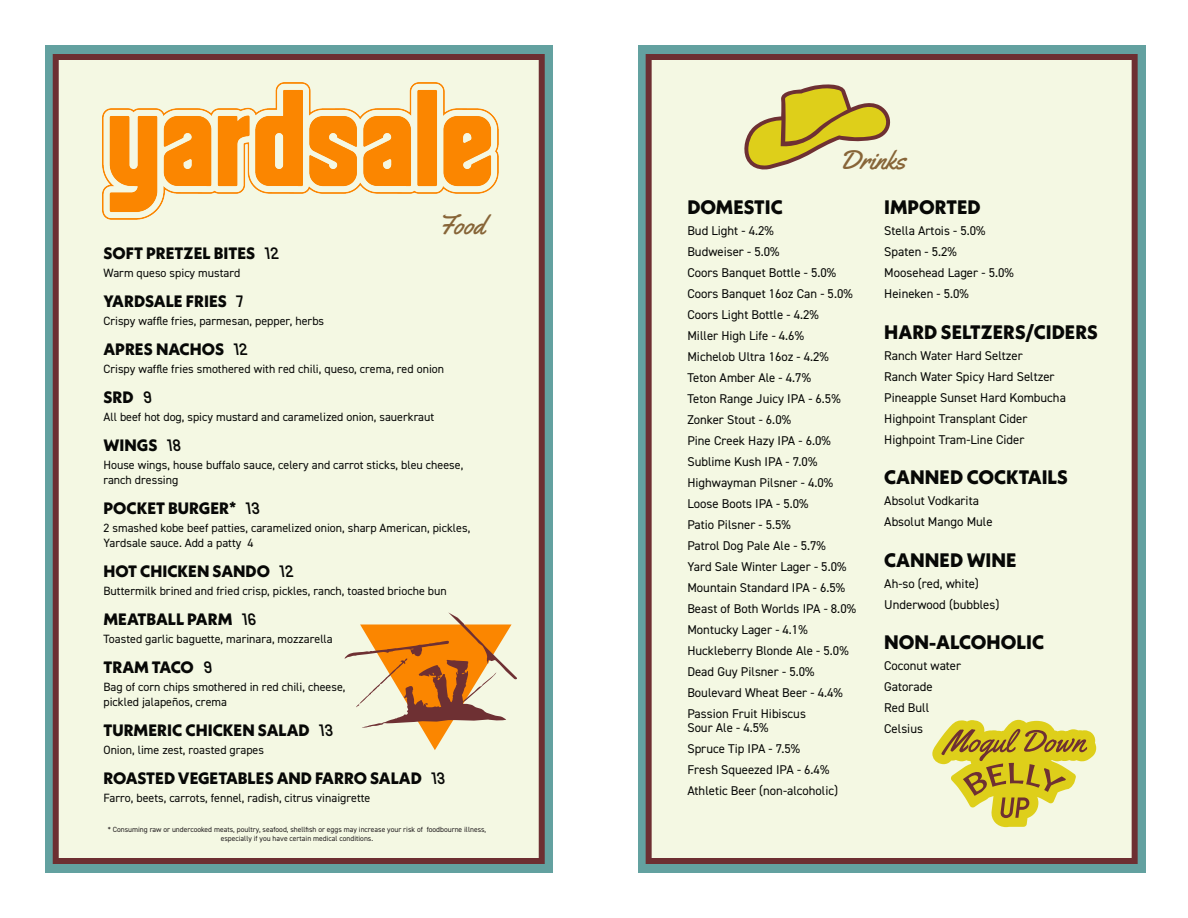
<style>
.page{position:relative;width:1188px;height:918px;background:#fff}
.page>*{position:absolute;margin:0;border:0;box-sizing:border-box;transform-origin:0 0}
.t1{font:27px "Yellowtail";color:#876538}
.t2{font:800 19.5px "Neue Kabel";color:#070806}
.t3{font:800 16.5px "Neue Kabel";color:#070806}
.t4{font:12.75px "DIN2014";color:#070806}
.t5{font:12px "DIN2014";color:#070806}
.t6{font:7.5px "DIN2014";color:#231f20}
.s1{font-family:"Ladislav Semibold Reversed";font-weight:400}
</style>
<div class="page">
<div style="left:45px;top:45px;width:508px;height:828px;background:#63a1a0"></div>
<div style="left:53px;top:54px;width:492px;height:810px;background:#f4f8e3;border:6px solid #6d2f32"></div>
<svg style="left:344px;top:612px;width:173px;height:138px"></svg>
<img style="left:102px;top:83px;width:396px;height:136px">
<div style="left:638px;top:45px;width:507px;height:828px;background:#63a1a0"></div>
<div style="left:646px;top:54px;width:492px;height:810px;background:#f4f8e3;border:6px solid #6d2f32"></div>
<svg style="left:744px;top:84px;width:147px;height:86px"></svg>
<svg style="left:932px;top:720px;width:164px;height:107px"></svg>
<p class="t1" style="left:438px;top:208px;width:48px">Food</p>
<p class="t3" style="left:103px;top:243px;width:176px">SOFT PRETZEL BITES <span class="s1">12</span></p>
<p class="t5" style="left:103px;top:265px;width:138px">Warm queso spicy mustard</p>
<p class="t3" style="left:103px;top:291px;width:142px">YARDSALE FRIES <span class="s1">7</span></p>
<p class="t5" style="left:103px;top:313px;width:222px">Crispy waffle fries, parmesan, pepper, herbs</p>
<p class="t3" style="left:103px;top:339px;width:145px">APRES NACHOS <span class="s1">12</span></p>
<p class="t5" style="left:103px;top:361px;width:342px">Crispy waffle fries smothered with red chili, queso, crema, red onion</p>
<p class="t3" style="left:103px;top:387px;width:50px">SRD <span class="s1">9</span></p>
<p class="t5" style="left:103px;top:409px;width:332px">All beef hot dog, spicy mustard and caramelized onion, sauerkraut</p>
<p class="t3" style="left:103px;top:435px;width:79px">WINGS <span class="s1">18</span></p>
<p class="t5" style="left:103px;top:457px;width:361px">House wings, house buffalo sauce, celery and carrot sticks, bleu cheese,</p>
<p class="t5" style="left:103px;top:472px;width:76px">ranch dressing</p>
<p class="t3" style="left:103px;top:498px;width:158px">POCKET BURGER* <span class="s1">13</span></p>
<p class="t5" style="left:103px;top:520px;width:368px">2 smashed kobe beef patties, caramelized onion, sharp American, pickles,</p>
<p class="t5" style="left:103px;top:535px;width:151px">Yardsale sauce. Add a patty 4</p>
<p class="t3" style="left:103px;top:561px;width:191px">HOT CHICKEN SANDO <span class="s1">12</span></p>
<p class="t5" style="left:103px;top:583px;width:345px">Buttermilk brined and fried crisp, pickles, ranch, toasted brioche bun</p>
<p class="t3" style="left:103px;top:609px;width:154px">MEATBALL PARM <span class="s1">16</span></p>
<p class="t5" style="left:103px;top:631px;width:231px">Toasted garlic baguette, marinara, mozzarella</p>
<p class="t3" style="left:103px;top:657px;width:110px">TRAM TACO <span class="s1">9</span></p>
<p class="t5" style="left:103px;top:679px;width:244px">Bag of corn chips smothered in red chili, cheese,</p>
<p class="t5" style="left:103px;top:694px;width:125px">pickled jalapeños, crema</p>
<p class="t3" style="left:103px;top:720px;width:231px">TURMERIC CHICKEN SALAD <span class="s1">13</span></p>
<p class="t5" style="left:103px;top:742px;width:162px">Onion, lime zest, roasted grapes</p>
<p class="t3" style="left:103px;top:768px;width:343px">ROASTED VEGETABLES AND FARRO SALAD <span class="s1">13</span></p>
<p class="t5" style="left:103px;top:790px;width:269px">Farro, beets, carrots, fennel, radish, citrus vinaigrette</p>
<p class="t6" style="left:108px;top:825px;width:380px">* Consuming raw or undercooked meats, poultry, seafood, shellfish or eggs may increase your risk of foodbourne illness,</p>
<p class="t6" style="left:221px;top:834px;width:154px">especially if you have certain medical conditions.</p>
<p class="t1" style="left:839px;top:143px;width:68px">Drinks</p>
<p class="t2" style="left:687px;top:195px;width:97px">DOMESTIC</p>
<p class="t4" style="left:687px;top:223px;width:88px">Bud Light - 4.2%</p>
<p class="t4" style="left:687px;top:244px;width:93px">Budweiser - 5.0%</p>
<p class="t4" style="left:687px;top:265px;width:150px">Coors Banquet Bottle - 5.0%</p>
<p class="t4" style="left:687px;top:286px;width:167px">Coors Banquet 16oz Can - 5.0%</p>
<p class="t4" style="left:687px;top:307px;width:133px">Coors Light Bottle - 4.2%</p>
<p class="t4" style="left:687px;top:328px;width:118px">Miller High Life - 4.6%</p>
<p class="t4" style="left:687px;top:349px;width:143px">Michelob Ultra 16oz - 4.2%</p>
<p class="t4" style="left:687px;top:370px;width:125px">Teton Amber Ale - 4.7%</p>
<p class="t4" style="left:687px;top:391px;width:155px">Teton Range Juicy IPA - 6.5%</p>
<p class="t4" style="left:687px;top:412px;width:105px">Zonker Stout - 6.0%</p>
<p class="t4" style="left:687px;top:433px;width:145px">Pine Creek Hazy IPA - 6.0%</p>
<p class="t4" style="left:687px;top:454px;width:131px">Sublime Kush IPA - 7.0%</p>
<p class="t4" style="left:687px;top:475px;width:147px">Highwayman Pilsner - 4.0%</p>
<p class="t4" style="left:687px;top:496px;width:123px">Loose Boots IPA - 5.0%</p>
<p class="t4" style="left:687px;top:517px;width:105px">Patio Pilsner - 5.5%</p>
<p class="t4" style="left:687px;top:538px;width:140px">Patrol Dog Pale Ale - 5.7%</p>
<p class="t4" style="left:687px;top:559px;width:160px">Yard Sale Winter Lager - 5.0%</p>
<p class="t4" style="left:687px;top:580px;width:159px">Mountain Standard IPA - 6.5%</p>
<p class="t4" style="left:687px;top:601px;width:170px">Beast of Both Worlds IPA - 8.0%</p>
<p class="t4" style="left:687px;top:622px;width:122px">Montucky Lager - 4.1%</p>
<p class="t4" style="left:687px;top:643px;width:163px">Huckleberry Blonde Ale - 5.0%</p>
<p class="t4" style="left:687px;top:664px;width:128px">Dead Guy Pilsner - 5.0%</p>
<p class="t4" style="left:687px;top:685px;width:157px">Boulevard Wheat Beer - 4.4%</p>
<p class="t4" style="left:687px;top:706px;width:120px">Passion Fruit Hibiscus</p>
<p class="t4" style="left:687px;top:719px;width:83px">Sour Ale - 4.5%</p>
<p class="t4" style="left:687px;top:740px;width:114px">Spruce Tip IPA - 7.5%</p>
<p class="t4" style="left:687px;top:761px;width:143px">Fresh Squeezed IPA - 6.4%</p>
<p class="t4" style="left:687px;top:782px;width:152px">Athletic Beer (non-alcoholic)</p>
<p class="t2" style="left:884px;top:195px;width:98px">IMPORTED</p>
<p class="t4" style="left:884px;top:223px;width:103px">Stella Artois - 5.0%</p>
<p class="t4" style="left:884px;top:244px;width:74px">Spaten - 5.2%</p>
<p class="t4" style="left:884px;top:265px;width:131px">Moosehead Lager - 5.0%</p>
<p class="t4" style="left:884px;top:286px;width:86px">Heineken - 5.0%</p>
<p class="t2" style="left:884px;top:320px;width:215px">HARD SELTZERS/CIDERS</p>
<p class="t4" style="left:884px;top:347px;width:140px">Ranch Water Hard Seltzer</p>
<p class="t4" style="left:884px;top:368px;width:172px">Ranch Water Spicy Hard Seltzer</p>
<p class="t4" style="left:884px;top:389px;width:183px">Pineapple Sunset Hard Kombucha</p>
<p class="t4" style="left:884px;top:410px;width:145px">Highpoint Transplant Cider</p>
<p class="t4" style="left:884px;top:431px;width:142px">Highpoint Tram-Line Cider</p>
<p class="t2" style="left:884px;top:465px;width:185px">CANNED COCKTAILS</p>
<p class="t4" style="left:884px;top:493px;width:96px">Absolut Vodkarita</p>
<p class="t4" style="left:884px;top:514px;width:110px">Absolut Mango Mule</p>
<p class="t2" style="left:884px;top:548px;width:134px">CANNED WINE</p>
<p class="t4" style="left:884px;top:575px;width:96px">Ah-so (red, white)</p>
<p class="t4" style="left:884px;top:596px;width:117px">Underwood (bubbles)</p>
<p class="t2" style="left:884px;top:630px;width:161px">NON-ALCOHOLIC</p>
<p class="t4" style="left:884px;top:658px;width:78px">Coconut water</p>
<p class="t4" style="left:884px;top:679px;width:50px">Gatorade</p>
<p class="t4" style="left:884px;top:700px;width:46px">Red Bull</p>
<p class="t4" style="left:884px;top:721px;width:40px">Celsius</p>
</div>
